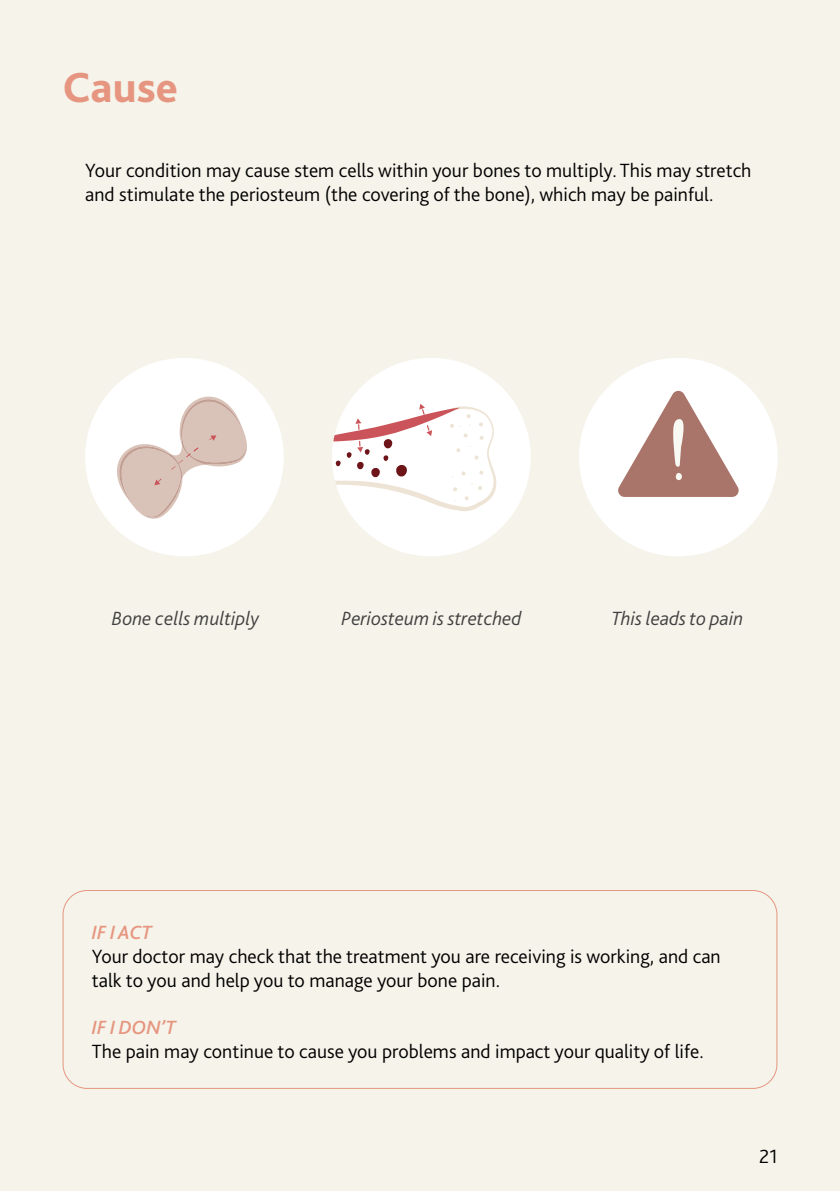
<style>
.page{position:relative;width:840px;height:1191px;background:#fff}
.page>*{position:absolute;margin:0;border:0;box-sizing:border-box;transform-origin:0 0}
.t1{font:800 44px "Bliss 2";color:#e69680}
.t2{font:300 20px/24px "Bliss 2";color:#000}
.t3{font:italic 300 20px "Bliss 2";color:#404040}
.t4{font:italic 500 20px "Bliss 2";color:#e69680}
</style>
<div class="page">
<div style="left:0;top:0;width:839px;height:1191px;background:#f5f3ea"></div>
<div style="left:63px;top:890px;width:714px;height:199px;border:1px solid #e69680;border-radius:24px"></div>
<div style="left:85px;top:358px;width:198px;height:198px;background:#fff;border-radius:50%"></div>
<svg style="left:117px;top:396px;width:130px;height:123px"></svg>
<svg style="left:332px;top:358px;width:198px;height:198px"></svg>
<div style="left:578px;top:358px;width:199px;height:198px;background:#fff;border-radius:50%"></div>
<svg style="left:618px;top:391px;width:121px;height:106px"></svg>
<h1 class="t1" style="left:62px;top:60px;width:117px">Cause</h1>
<p class="t2" style="left:85px;top:158px;width:667px">Your condition may cause stem cells within your bones to multiply. This may stretch and stimulate the periosteum (the covering of the bone), which may be painful.</p>
<p class="t3" style="left:112px;top:606px;width:149px">Bone cells multiply</p>
<p class="t3" style="left:341px;top:606px;width:181px">Periosteum is stretched</p>
<p class="t3" style="left:611px;top:606px;width:133px">This leads to pain</p>
<p class="t4" style="left:92px;top:920px;width:61px">IF I ACT</p>
<p class="t2" style="left:92px;top:944px;width:630px">Your doctor may check that the treatment you are receiving is working, and can talk to you and help you to manage your bone pain.</p>
<p class="t4" style="left:92px;top:1015px;width:85px">IF I DON’T</p>
<p class="t2" style="left:92px;top:1039px;width:613px">The pain may continue to cause you problems and impact your quality of life.</p>
<p class="t2" style="left:758px;top:1143px;width:20px">21</p>
</div>
